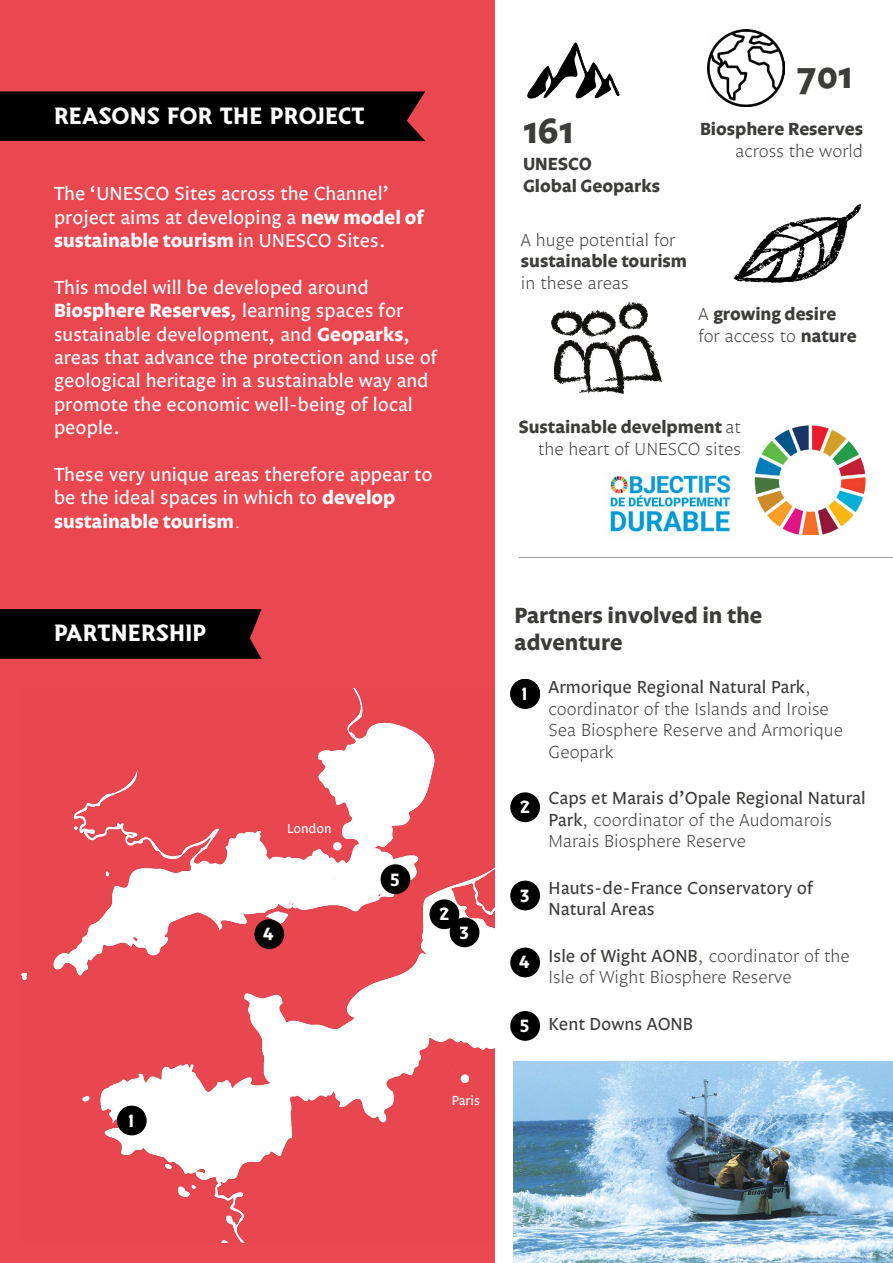
<style>
.page{position:relative;width:893px;height:1263px;background:#fff}
.page>*{position:absolute;margin:0;border:0;box-sizing:border-box;transform-origin:0 0}
.t1{font:700 36px "Legato OT";color:#3c3c3b}
.t2{font:24px "Brito Tri Du";color:#fff}
.t3{font:700 22.5px/27px "Legato OT";color:#3c3c3b}
.t4{font:19.5px/23.4px "Legato OT";color:#fff}
.t5{font:300 18px/21.6px "Legato OT";color:#3c3c3b}
.t6{font:700 18px/21.6px "Legato OT";color:#3c3c3b}
.t7{font:18px/21.6px "Legato OT";color:#3c3c3b}
.t8{font:18px "Brito Tri Du";color:#fff}
.t9{font:13.5px "Legato OT";color:#fff}
.s1{font-weight:700}
.s2{font-weight:300}
.s3{font-weight:400}
</style>
<div class="page">
<div style="left:0;top:0;width:494px;height:1263px;background:#e94851"></div>
<img style="left:21px;top:689px;width:474px;height:553px">
<div style="left:0;top:91px;width:425px;height:50px;background:#000"></div>
<div style="left:0;top:609px;width:261px;height:50px;background:#000"></div>
<svg style="left:733px;top:204px;width:128px;height:79px"></svg>
<svg style="left:527px;top:42px;width:93px;height:57px"></svg>
<img style="left:707px;top:29px;width:77px;height:78px">
<img style="left:605px;top:473px;width:126px;height:63px">
<img style="left:513px;top:1061px;width:380px;height:202px">
<img style="left:754px;top:425px;width:112px;height:110px">
<div style="left:461px;top:1074px;width:8px;height:9px;background:#fff;border-radius:50%"></div>
<div style="left:333px;top:842px;width:9px;height:8px;background:#fff;border-radius:50%"></div>
<div style="left:117px;top:1106px;width:30px;height:29px;background:#000;border-radius:50%"></div>
<div style="left:510px;top:679px;width:30px;height:30px;background:#000;border-radius:50%"></div>
<div style="left:429px;top:899px;width:30px;height:30px;background:#000;border-radius:50%"></div>
<div style="left:510px;top:792px;width:30px;height:30px;background:#000;border-radius:50%"></div>
<div style="left:381px;top:864px;width:29px;height:30px;background:#000;border-radius:50%"></div>
<div style="left:510px;top:1011px;width:30px;height:30px;background:#000;border-radius:50%"></div>
<div style="left:510px;top:947px;width:30px;height:30px;background:#000;border-radius:50%"></div>
<div style="left:254px;top:919px;width:30px;height:30px;background:#000;border-radius:50%"></div>
<div style="left:450px;top:917px;width:29px;height:30px;background:#000;border-radius:50%"></div>
<div style="left:510px;top:881px;width:30px;height:29px;background:#000;border-radius:50%"></div>
<hr style="left:519px;top:557px;width:374px;height:1px;background:#9d9d9c">
<img style="left:551px;top:302px;width:112px;height:92px">
<p class="t2" style="left:54px;top:101px;width:313px">REASONS FOR THE PROJECT</p>
<p class="t4" style="left:54px;top:183px;width:371px">The ‘UNESCO Sites across the Channel’ project aims at developing a <span class="s1">new model of sustainable tourism</span> in UNESCO Sites.</p>
<p class="t4" style="left:54px;top:276px;width:385px">This model will be developed around <span class="s1">Biosphere Reserves</span>, learning spaces for sustainable development, and <span class="s1">Geoparks</span>, areas that advance the protection and use of geological heritage in a sustainable way and promote the economic well-being of local people.</p>
<p class="t4" style="left:54px;top:464px;width:380px">These very unique areas therefore appear to be the ideal spaces in which to <span class="s1">develop sustainable tourism</span><span class="s2">.</span></p>
<p class="t2" style="left:54px;top:618px;width:154px">PARTNERSHIP</p>
<p class="t8" style="left:129px;top:1110px;width:7px">1</p>
<p class="t9" style="left:287px;top:821px;width:46px">London</p>
<p class="t8" style="left:390px;top:868px;width:11px">5</p>
<p class="t8" style="left:439px;top:902px;width:12px">2</p>
<p class="t8" style="left:263px;top:923px;width:13px">4</p>
<p class="t8" style="left:459px;top:922px;width:11px">3</p>
<p class="t9" style="left:452px;top:1092px;width:30px">Paris</p>
<h1 class="t1" style="left:523px;top:110px;width:52px">161</h1>
<p class="t6" style="left:523px;top:154px;width:139px">UNESCO<br>Global Geoparks</p>
<h1 class="t1" style="left:796px;top:55px;width:58px">701</h1>
<p class="t6" style="left:700px;top:119px;width:164px">Biosphere Reserves</p>
<p class="t5" style="left:735px;top:141px;width:129px">across the world</p>
<p class="t5" style="left:521px;top:230px;width:156px">A huge potential for</p>
<p class="t6" style="left:521px;top:251px;width:168px">sustainable tourism</p>
<p class="t5" style="left:521px;top:273px;width:109px">in these areas</p>
<p class="t6" style="left:698px;top:304px;width:160px"><span class="s2">A</span> growing desire <span class="s2">for access to</span> nature</p>
<p class="t5" style="left:518px;top:417px;width:224px;text-align:right"><span class="s1">Sustainable develpment</span> at the heart of UNESCO sites</p>
<p class="t3" style="left:514px;top:603px;width:249px">Partners involved in the adventure</p>
<p class="t5" style="left:549px;top:677px;width:296px"><span class="s3">Armorique Regional Natural Park</span>, coordinator of the Islands and Iroise<br>Sea Biosphere Reserve and Armorique<br>Geopark</p>
<p class="t5" style="left:549px;top:788px;width:318px"><span class="s3">Caps et Marais d’Opale Regional Natural<br>Park</span>, coordinator of the Audomarois<br>Marais Biosphere Reserve</p>
<p class="t7" style="left:549px;top:878px;width:266px">Hauts-de-France Conservatory of<br>Natural Areas</p>
<p class="t5" style="left:549px;top:945px;width:303px"><span class="s3">Isle of Wight AONB</span>, coordinator of the<br>Isle of Wight Biosphere Reserve</p>
<p class="t7" style="left:549px;top:1013px;width:146px">Kent Downs AONB</p>
<p class="t8" style="left:522px;top:683px;width:7px">1</p>
<p class="t8" style="left:520px;top:795px;width:12px">2</p>
<p class="t8" style="left:520px;top:885px;width:11px">3</p>
<p class="t8" style="left:519px;top:951px;width:13px">4</p>
<p class="t8" style="left:520px;top:1015px;width:11px">5</p>
</div>
